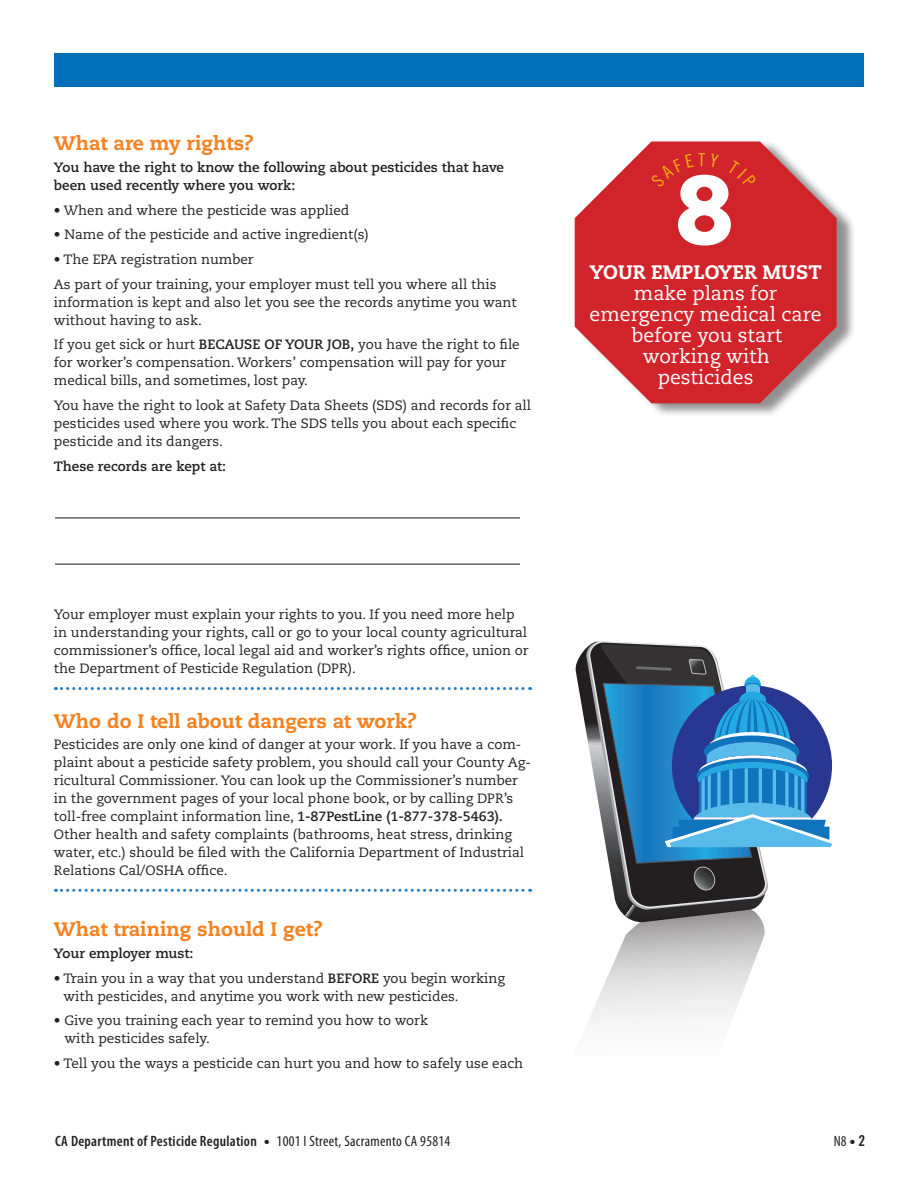
<style>
.page{position:relative;width:918px;height:1188px;background:#fff}
.page>*{position:absolute;margin:0;border:0;box-sizing:border-box;transform-origin:0 0}
.t1{font:103.5px "Archive";color:#fff}
.Answer_body_copy_NO{font:19.5px/21px "Caecilia LT Std";color:#fff;text-align:center}
.Question{font:800 19.5px "Caecilia LT Std";color:#f58220}
.t2{font:condensed 15px "Myriad Pro";letter-spacing:.02em;color:#231f20}
.t3{font:600 condensed 15px "Myriad Pro";letter-spacing:.02em;color:#231f20}
.Answer_body_copy_NO-2{font:13.5px/18px "Caecilia LT Std";color:#231f20}
.Answer_body_last_lin{font:13.5px/18px "Caecilia LT Std";color:#231f20}
.Answer_body_copy_NO-3{font:700 13.5px/18px "Caecilia LT Std";color:#231f20}
.s1{font-weight:700}
.s2{font-weight:800}
.s3{font-family:"Trade Gothic LT Std Bd Cn 20";font-stretch:normal}
</style>
<div class="page">
<div style="left:54px;top:53px;width:810px;height:33px;background:#006eb9"></div>
<svg style="left:55px;top:687px;width:476px;height:3px"></svg>
<svg style="left:55px;top:889px;width:476px;height:3px"></svg>
<hr style="left:55px;top:517px;width:465px;height:2px;background:#231f20">
<hr style="left:55px;top:563px;width:465px;height:2px;background:#231f20">
<svg style="left:575px;top:648px;width:11px;height:82px"></svg>
<svg style="left:588px;top:642px;width:179px;height:260px"></svg>
<svg style="left:588px;top:902px;width:177px;height:122px"></svg>
<svg style="left:601px;top:644px;width:232px;height:247px"></svg>
<div style="left:578px;top:139px;width:278px;height:279px;background:#231f20;opacity:.5"></div>
<svg style="left:575px;top:141px;width:262px;height:262px;background:#d6474d"></svg>
<div style="left:651px;top:153px;width:68px;height:35px;background:#d1232a"></div>
<svg style="left:727px;top:161px;width:30px;height:27px"></svg>
<p class="Question" style="left:54px;top:131px;width:201px">What are my rights?</p>
<p class="Answer_body_copy_NO-3" style="left:54px;top:158px;width:452px">You have the right to know the following about pesticides that have been used recently where you work:</p>
<p class="Answer_body_copy_NO-2" style="left:54px;top:201px;width:297px">• When and where the pesticide was applied</p>
<p class="Answer_body_copy_NO-2" style="left:54px;top:226px;width:316px">• Name of the pesticide and active ingredient(s)</p>
<p class="Answer_body_copy_NO-2" style="left:54px;top:251px;width:201px">• The EPA registration number</p>
<p class="Answer_body_copy_NO-2" style="left:54px;top:275px;width:464px">As part of your training, your employer must tell you where all this information is kept and also let you see the records anytime you want without having to ask.</p>
<p class="Answer_body_copy_NO-2" style="left:54px;top:336px;width:467px">If you get sick or hurt <span class="s1">BECAUSE OF YOUR JOB,</span> you have the right to file for worker’s compensation. Workers’ compensation will pay for your medical bills, and sometimes, lost pay.</p>
<p class="Answer_body_copy_NO-2" style="left:54px;top:397px;width:479px">You have the right to look at Safety Data Sheets (SDS) and records for all pesticides used where you work. The SDS tells you about each specific pesticide and its dangers.</p>
<p class="Answer_body_copy_NO-3" style="left:54px;top:457px;width:174px">These records are kept at:</p>
<p class="Answer_body_copy_NO-2" style="left:54px;top:606px;width:476px">Your employer must explain your rights to you. If you need more help in understanding your rights, call or go to your local county agricultural commissioner’s office, local legal aid and worker’s rights office, union or the Department of Pesticide Regulation (DPR).</p>
<p class="Question" style="left:54px;top:709px;width:364px">Who do I tell about dangers at work?</p>
<p class="Answer_body_last_lin" style="left:54px;top:736px;width:478px">Pesticides are only one kind of danger at your work. If you have a com&shy;plaint about a pesticide safety problem, you should call your County Ag&shy;ricultural Commissioner. You can look up the Commissioner’s number in the government pages of your local phone book, or by calling DPR’s toll-free complaint information line, <span class="s1">1-87PestLine (1-877-378-5463).<br></span>Other health and safety complaints (bathrooms, heat stress, drinking water, etc.) should be filed with the California Department of Industrial Relations Cal/OSHA office.</p>
<p class="Question" style="left:54px;top:917px;width:270px">What training should I get?</p>
<p class="Answer_body_copy_NO-3" style="left:54px;top:944px;width:141px">Your employer must:</p>
<p class="Answer_body_copy_NO-2" style="left:63px;top:969px;width:443px;text-indent:-10px">• Train you in a way that you understand <span class="s1">BEFORE</span> you begin working with pesticides, and anytime you work with new pesticides.</p>
<p class="Answer_body_copy_NO-2" style="left:64px;top:1012px;width:365px;text-indent:-11px">• Give you training each year to remind you how to work with pesticides safely.</p>
<p class="Answer_body_copy_NO-2" style="left:54px;top:1055px;width:471px">• Tell you the ways a pesticide can hurt you and how to safely use each</p>
<p class="t1" style="left:674px;top:149px;width:62px">8</p>
<p class="Answer_body_copy_NO" style="left:589px;top:262px;width:234px"><span class="s2">YOUR EMPLOYER MUST </span>make plans for emergency medical care before you start working with<br>pesticides</p>
<p class="t3" style="left:55px;top:1132px;width:203px">CA Department of Pesticide Regulation</p>
<p class="t2" style="left:265px;top:1132px;width:187px">● 1001 I Street, Sacramento CA 95814</p>
<p class="t2" style="left:834px;top:1132px;width:33px">N8 ● <span class="s3">2</span></p>
</div>
